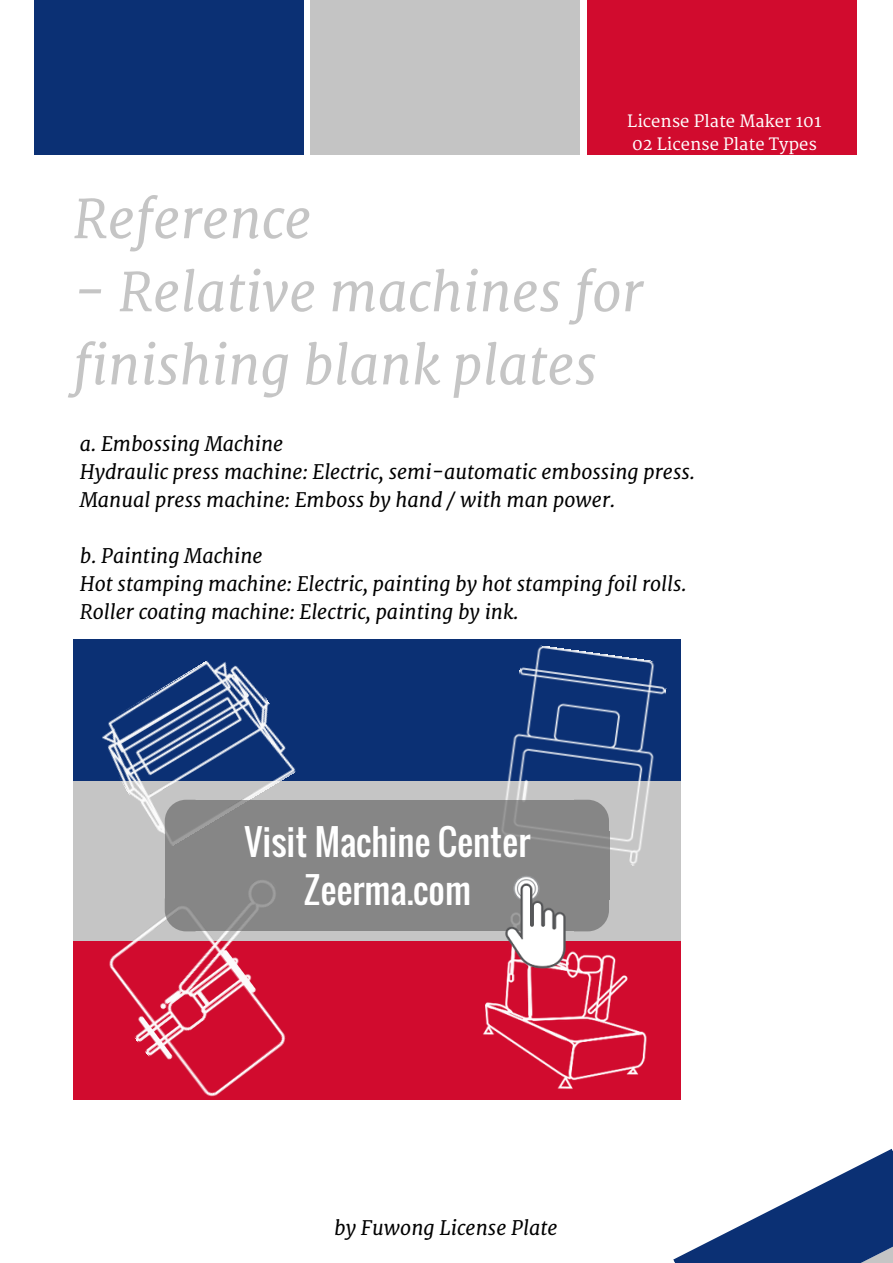
<style>
.page{position:relative;width:893px;height:1263px;background:#fff}
.page>*{position:absolute;margin:0;border:0;box-sizing:border-box;transform-origin:0 0}
.t1{font:italic 52.95px/73.1px "Merriweather";color:#c5c5c5}
.t2{font:35.4px/48.3px "Oswald";color:#fff;text-align:center}
.t3{font:italic 19.8px/28px "Merriweather";color:#000}
.t4{font:16.5px/23.5px "Merriweather";color:#fff}
</style>
<div class="page">
<div style="left:34px;top:0;width:270px;height:155px;background:#0b3074"></div>
<div style="left:310px;top:0;width:270px;height:155px;background:#c4c4c4"></div>
<div style="left:587px;top:0;width:269px;height:155px;background:#d10b2e"></div>
<div style="left:73px;top:940px;width:607px;height:160px;background:#d10b2e"></div>
<div style="left:73px;top:781px;width:607px;height:159px;background:#c5c5c5"></div>
<div style="left:73px;top:639px;width:607px;height:141px;background:#0b3074"></div>
<img style="left:92px;top:660px;width:213px;height:174px">
<img style="left:87px;top:899px;width:276px;height:198px">
<img style="left:496px;top:645px;width:173px;height:210px">
<img style="left:425px;top:855px;width:256px;height:245px">
<svg style="left:585px;top:899px;width:24px;height:32px"></svg>
<div style="left:194px;top:898px;width:381px;height:33px;background:#868686"></div>
<div style="left:177px;top:830px;width:415px;height:72px;background:#868686"></div>
<div style="left:574px;top:831px;width:35px;height:68px;background:#868686"></div>
<svg style="left:575px;top:800px;width:34px;height:31px"></svg>
<div style="left:194px;top:800px;width:381px;height:32px;background:#868686"></div>
<div style="left:165px;top:831px;width:30px;height:68px;background:#868686"></div>
<svg style="left:165px;top:800px;width:30px;height:32px"></svg>
<svg style="left:165px;top:899px;width:30px;height:32px"></svg>
<img style="left:487px;top:876px;width:98px;height:94px">
<svg style="left:673px;top:1148px;width:219px;height:114px"></svg>
<p class="t4" style="left:627px;top:110px;width:196px">License Plate Maker 101<br>02 License Plate Types</p>
<h1 class="t1" style="left:73px;top:183px;width:240px">Reference</h1>
<h1 class="t1" style="left:73px;top:256px;width:571px">- Relative machines for finishing blank plates</h1>
<p class="t3" style="left:80px;top:430px;width:616px">a. Embossing Machine<br>Hydraulic press machine: Electric, semi-automatic embossing press.<br>Manual press machine: Emboss by hand / with man power.</p>
<p class="t3" style="left:80px;top:542px;width:608px">b. Painting Machine<br>Hot stamping machine: Electric, painting by hot stamping foil rolls.<br>Roller coating machine: Electric, painting by ink.</p>
<h2 class="t2" style="left:244px;top:816px;width:287px">Visit Machine Center<br>Zeerma.com</h2>
<p class="t3" style="left:334px;top:1214px;width:225px">by Fuwong License Plate</p>
</div>
